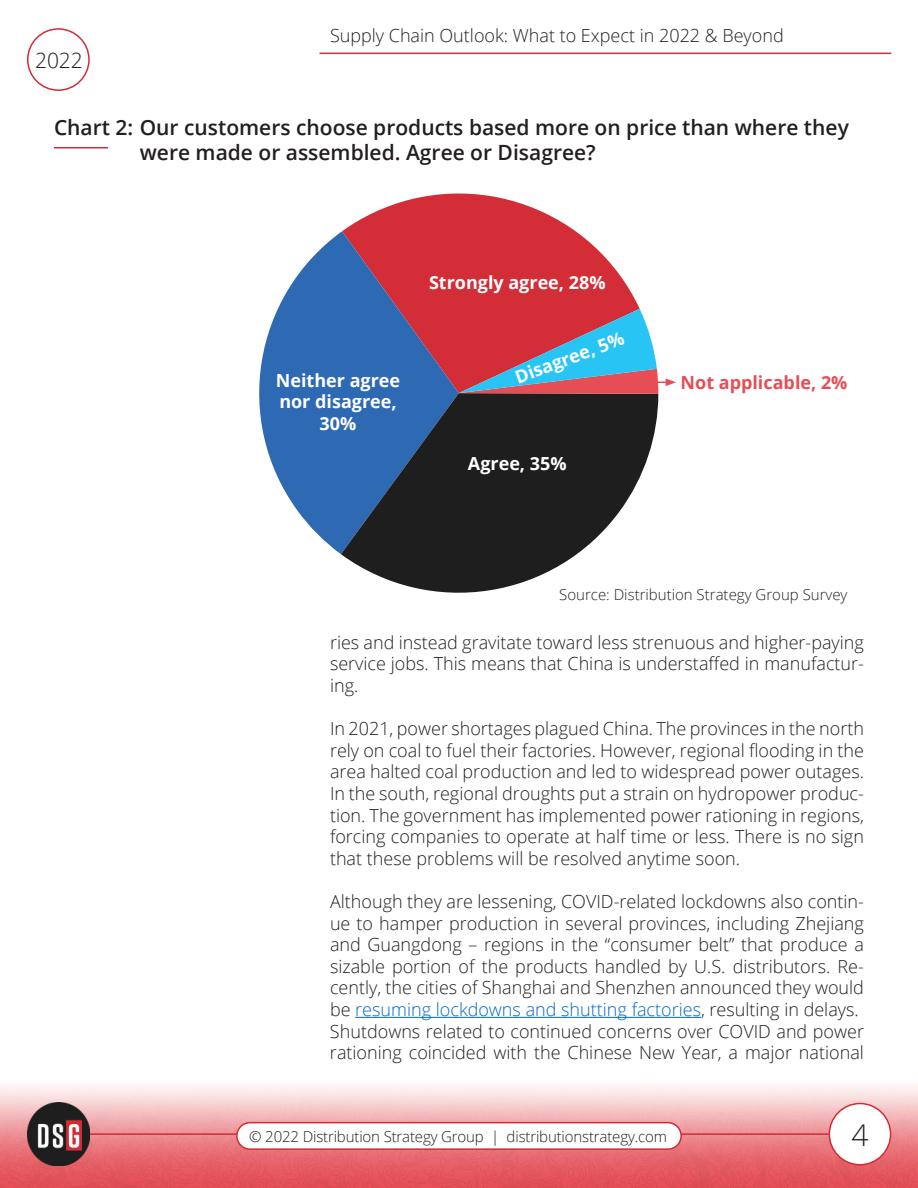
<style>
.page{position:relative;width:918px;height:1188px;background:#fff}
.page>*{position:absolute;margin:0;border:0;box-sizing:border-box;transform-origin:0 0}
.t1{font:300 30px "Open Sans";color:#1c1d1c}
.t2{font:600 21px "Open Sans";color:#231f20}
.t3{font:300 21px "Open Sans";color:#231f20}
.t4{font:300 18px/21.6px "Open Sans";color:#231f20;text-align:justify}
.t5{font:700 18px/21.6px "Open Sans";color:#fff;text-align:center}
.t6{font:700 18px "Open Sans";color:#e74d55}
.t7{font:300 15px "Open Sans";letter-spacing:-.01em;color:#231f20}
.s1{color:#0068cd}
</style>
<div class="page">
<img style="left:0;top:1086px;width:918px;height:102px">
<hr style="left:90px;top:1133px;width:739px;height:2px;background:#d32b36">
<img style="left:27px;top:1103px;width:63px;height:63px">
<div style="left:829px;top:1104px;width:62px;height:61px;background:#fff;border-radius:50%"></div>
<div style="left:829px;top:1103px;width:62px;height:62px;border:2px solid #d32b36;border-radius:50%"></div>
<div style="left:237px;top:1123px;width:444px;height:26px;background:#fff;border-radius:13px"></div>
<div style="left:236px;top:1122px;width:446px;height:28px;border:2px solid #d32b36;border-radius:13px"></div>
<div style="left:27px;top:28px;width:63px;height:63px;border:2px solid #d32b36;border-radius:50%"></div>
<hr style="left:320px;top:53px;width:571px;height:1px;background:#d32b36">
<hr style="left:54px;top:147px;width:54px;height:1px;background:#d32b36">
<svg style="left:342px;top:193px;width:298px;height:116px;fill:#d32d37"></svg>
<svg style="left:259px;top:231px;width:200px;height:323px;fill:#2e69b3"></svg>
<svg style="left:341px;top:393px;width:317px;height:200px;fill:#1e1e1e"></svg>
<svg style="left:459px;top:309px;width:217px;height:85px"></svg>
<hr style="left:355px;top:1017px;width:346px;height:1px;background:#0068cd">
<p class="t3" style="left:35px;top:52px;width:49px">2022</p>
<p class="t4" style="left:330px;top:27px;width:455px">Supply Chain Outlook: What to Expect in 2022 &amp; Beyond</p>
<p class="t2" style="left:54px;top:119px;width:796px">Chart 2: Our customers choose products based more on price than where they</p>
<p class="t2" style="left:140px;top:145px;width:457px">were made or assembled. Agree or Disagree?</p>
<p class="t5" style="left:276px;top:371px;width:126px">Neither agree</p>
<p class="t5" style="left:279px;top:393px;width:119px">nor disagree,<br>30%</p>
<p class="t5" style="left:429px;top:274px;width:178px">Strongly agree, 28%</p>
<p class="t5" style="left:513px;top:369px;width:116px;rotate:-20deg">Disagree, 5%</p>
<p class="t5" style="left:468px;top:454px;width:100px">Agree, 35%</p>
<p class="t6" style="left:681px;top:375px;width:168px">Not applicable, 2%</p>
<p class="t7" style="left:559px;top:588px;width:290px">Source: Distribution Strategy Group Survey</p>
<p class="t4" style="left:330px;top:633px;width:536px">ries and instead gravitate toward less strenuous and higher-paying service jobs. This means that China is understaffed in manufactur&shy;ing.</p>
<p class="t4" style="left:330px;top:717px;width:536px">In 2021, power shortages plagued China. The provinces in the north rely on coal to fuel their factories. However, regional flooding in the area halted coal production and led to widespread power outages.<br>In the south, regional droughts put a strain on hydropower produc&shy;tion. The government has implemented power rationing in regions, forcing companies to operate at half time or less. There is no sign that these problems will be resolved anytime soon.</p>
<p class="t4" style="left:330px;top:892px;width:536px;text-align:left">Although they are lessening, COVID-related lockdowns also contin&shy;ue to hamper production in several provinces, including Zhejiang and Guangdong – regions in the “consumer belt” that produce a sizable portion of the products handled by U.S. distributors. Re&shy;cently, the cities of Shanghai and Shenzhen announced they would be <span class="s1">resuming lockdowns and shutting factories</span>, resulting in delays.<br>Shutdowns related to continued concerns over COVID and power rationing coincided with the Chinese New Year, a major national</p>
<p class="t7" style="left:249px;top:1130px;width:419px">© 2022 Distribution Strategy Group | distributionstrategy.com</p>
<h1 class="t1" style="left:851px;top:1123px;width:19px">4</h1>
</div>
